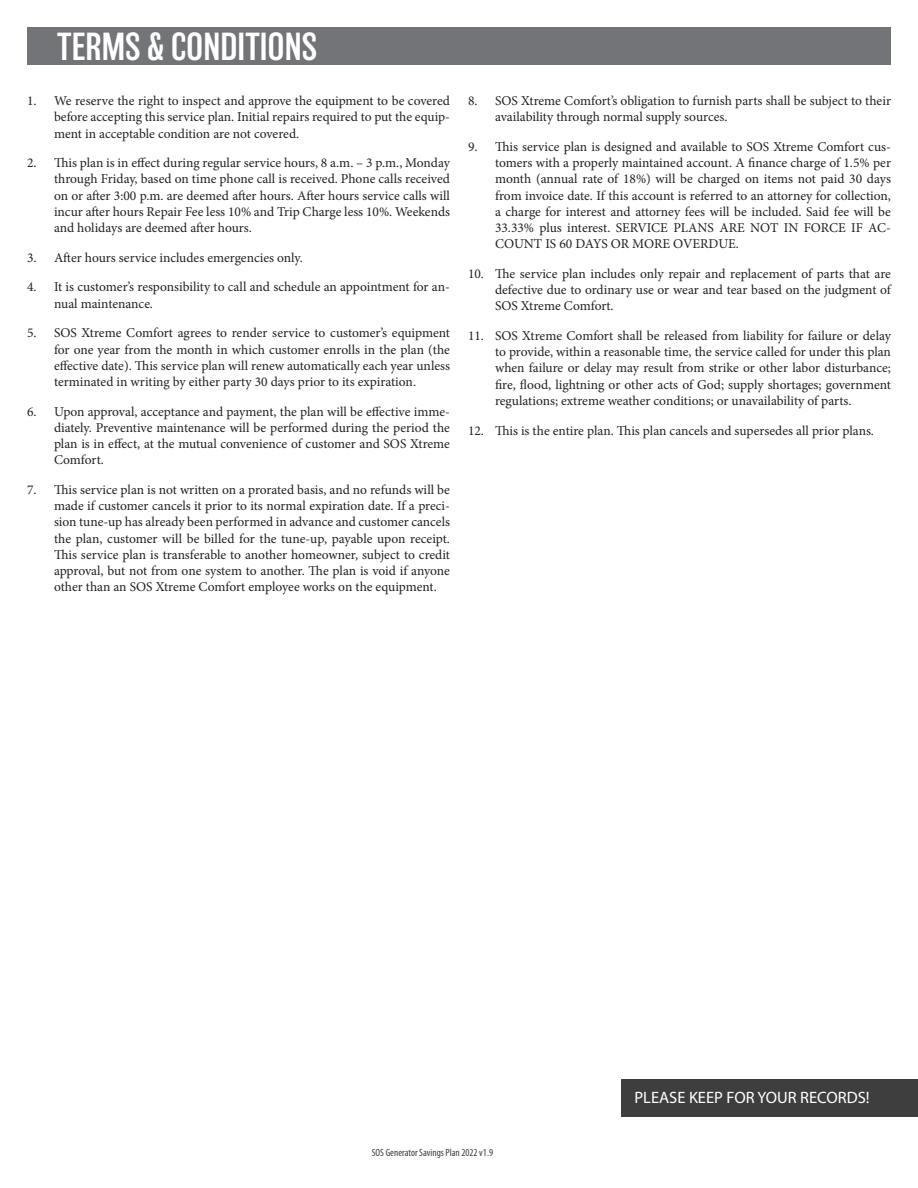
<style>
.page{position:relative;width:918px;height:1188px;background:#fff}
.page>*{position:absolute;margin:0;border:0;box-sizing:border-box;transform-origin:0 0}
.Title__Center__Align{font:300 36px "Balboa";color:#fff}
.t1{font:16.5px "Myriad Pro";color:#fff}
.t2{font:13.5px/16.2px "Minion Pro";letter-spacing:-.005em;color:#231f20;text-align:justify}
.Subtitle_3{font:condensed 10.5px "Myriad Pro";color:#3e3e3f}
</style>
<div class="page">
<div style="left:621px;top:1079px;width:297px;height:38px;background:#3e3e3f"></div>
<div style="left:27px;top:27px;width:864px;height:38px;background:#727477"></div>
<p class="Title__Center__Align" style="left:57px;top:28px;width:262px">TERMS &amp; CONDITIONS</p>
<p class="t2" style="left:54px;top:93px;width:398px;text-indent:-27px">1. We reserve the right to inspect and approve the equipment to be covered before accepting this service plan. Initial repairs required to put the equip&shy;ment in acceptable condition are not covered.</p>
<p class="t2" style="left:54px;top:155px;width:398px;text-indent:-27px">2. This plan is in effect during regular service hours, 8 a.m. – 3 p.m., Monday through Friday, based on time phone call is received. Phone calls received on or after 3:00 p.m. are deemed after hours. After hours service calls will incur after hours Repair Fee less 10% and Trip Charge less 10%. Weekends and holidays are deemed after hours.</p>
<p class="t2" style="left:27px;top:249px;width:277px">3. After hours service includes emergencies only.</p>
<p class="t2" style="left:54px;top:279px;width:398px;text-indent:-27px">4. It is customer’s responsibility to call and schedule an appointment for an&shy;nual maintenance.</p>
<p class="t2" style="left:54px;top:325px;width:398px;text-indent:-27px">5. SOS Xtreme Comfort agrees to render service to customer’s equipment for one year from the month in which customer enrolls in the plan (the effective date). This service plan will renew automatically each year unless terminated in writing by either party 30 days prior to its expiration.</p>
<p class="t2" style="left:54px;top:403px;width:398px;text-indent:-27px">6. Upon approval, acceptance and payment, the plan will be effective imme&shy;diately. Preventive maintenance will be performed during the period the plan is in effect, at the mutual convenience of customer and SOS Xtreme Comfort.</p>
<p class="t2" style="left:54px;top:482px;width:398px;text-indent:-27px">7. This service plan is not written on a prorated basis, and no refunds will be made if customer cancels it prior to its normal expiration date. If a preci&shy;sion tune-up has already been performed in advance and customer cancels the plan, customer will be billed for the tune-up, payable upon receipt.<br>This service plan is transferable to another homeowner, subject to credit approval, but not from one system to another. The plan is void if anyone other than an SOS Xtreme Comfort employee works on the equipment.</p>
<p class="t2" style="left:495px;top:93px;width:398px;text-indent:-27px">8. SOS Xtreme Comfort’s obligation to furnish parts shall be subject to their availability through normal supply sources.</p>
<p class="t2" style="left:495px;top:139px;width:398px;text-indent:-27px">9. This service plan is designed and available to SOS Xtreme Comfort cus&shy;tomers with a properly maintained account. A finance charge of 1.5% per month (annual rate of 18%) will be charged on items not paid 30 days from invoice date. If this account is referred to an attorney for collection, a charge for interest and attorney fees will be included. Said fee will be 33.33% plus interest. SERVICE PLANS ARE NOT IN FORCE IF AC-COUNT IS 60 DAYS OR MORE OVERDUE.</p>
<p class="t2" style="left:495px;top:266px;width:397px;text-indent:-27px">10. The service plan includes only repair and replacement of parts that are defective due to ordinary use or wear and tear based on the judgment of SOS Xtreme Comfort.</p>
<p class="t2" style="left:495px;top:328px;width:398px;text-indent:-27px">11. SOS Xtreme Comfort shall be released from liability for failure or delay to provide, within a reasonable time, the service called for under this plan when failure or delay may result from strike or other labor disturbance; fire, flood, lightning or other acts of God; supply shortages; government regulations; extreme weather conditions; or unavailability of parts.</p>
<p class="t2" style="left:468px;top:422px;width:408px">12. This is the entire plan. This plan cancels and supersedes all prior plans.</p>
<p class="t1" style="left:634px;top:1089px;width:237px">PLEASE KEEP FOR YOUR RECORDS!</p>
<p class="Subtitle_3" style="left:372px;top:1147px;width:123px">SOS Generator Savings Plan 2022 v1.9</p>
</div>
